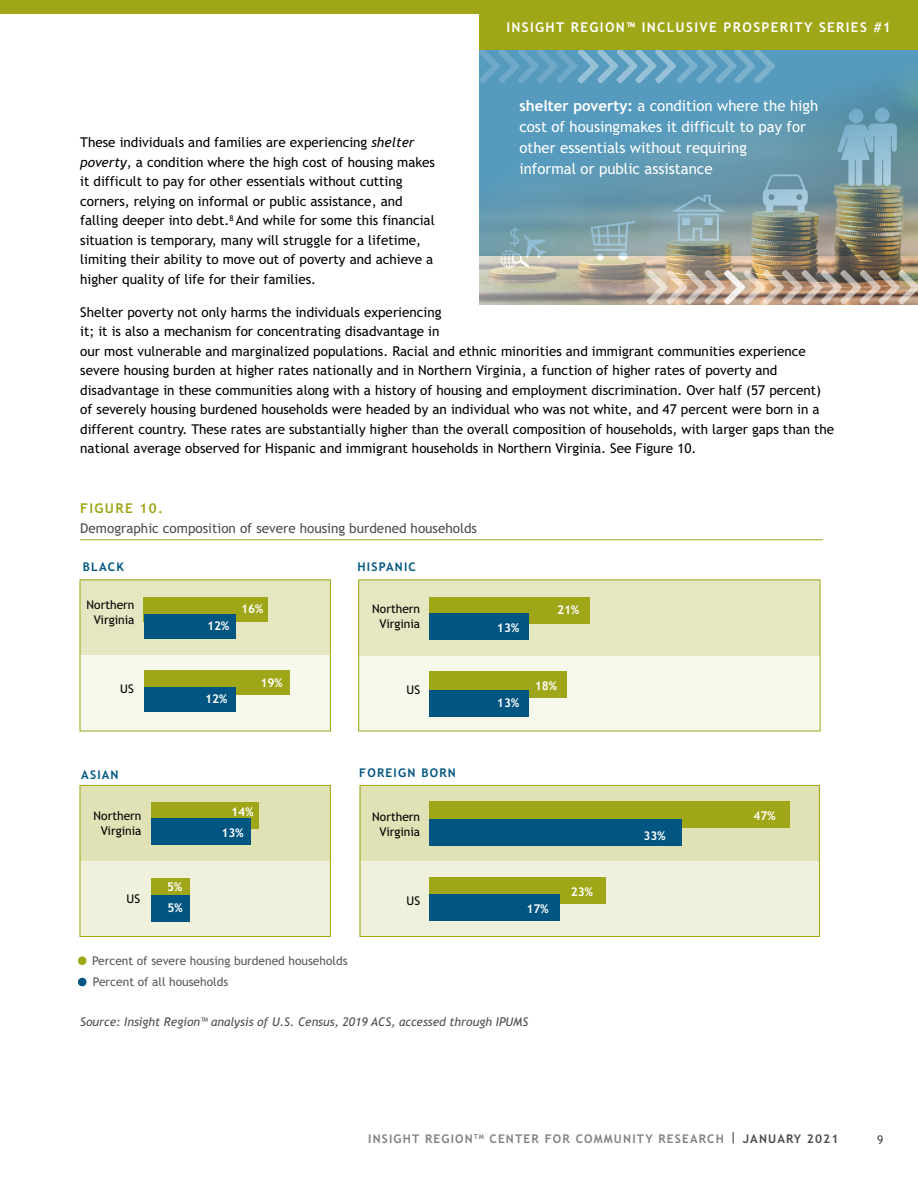
<style>
.page{position:relative;width:918px;height:1188px;background:#fff}
.page>*{position:absolute;margin:0;border:0;box-sizing:border-box;transform-origin:0 0}
.t1{font:15px/21px "Trebuchet";color:#fff}
.t2{font:13.5px/19.5px "Trebuchet";color:#000}
.t3{font:13.5px "Trebuchet";color:#4d4d4f}
.t4{font:700 13.5px "Trebuchet";letter-spacing:.1em;color:#fff}
.t5{font:700 13.5px "Trebuchet";letter-spacing:.1em;color:#9fa617}
.t6{font:12px/15px "Trebuchet";color:#000;text-align:center}
.t7{font:italic 12px "Trebuchet";color:#4d4d4f}
.t8{font:12px/21.3px "Trebuchet";color:#58595b}
.t9{font:700 12px "Trebuchet";letter-spacing:.095em;color:#808285}
.t10{font:700 12px/21.6px "Trebuchet";color:#fff}
.t11{font:700 12px "Trebuchet";letter-spacing:.1em;color:#005581}
.t12{font:12px "Trebuchet";color:#4d4d4f}
.s1{font-weight:700}
.s2{font-style:italic}
.s3{color:#4d4d4f}
</style>
<div class="page">
<div style="left:0;top:0;width:918px;height:14px;background:#9fa617"></div>
<img style="left:479px;top:49px;width:439px;height:256px">
<div style="left:80px;top:579px;width:250px;height:152px;background:#f7f8ec"></div>
<div style="left:359px;top:579px;width:461px;height:152px;background:#f7f8ec"></div>
<div style="left:80px;top:785px;width:250px;height:152px;background:#f0f1dc"></div>
<div style="left:80px;top:785px;width:250px;height:75px;background:#e0e2b5"></div>
<div style="left:359px;top:581px;width:461px;height:75px;background:#e5e7c2"></div>
<div style="left:80px;top:580px;width:250px;height:75px;background:#e5e7c2"></div>
<svg style="left:359px;top:785px;width:459px;height:151px;background:#e8eacb"></svg>
<div style="left:151px;top:878px;width:39px;height:27px;background:#9fa617"></div>
<div style="left:429px;top:671px;width:138px;height:27px;background:#9fa617"></div>
<div style="left:429px;top:877px;width:176px;height:27px;background:#9fa617"></div>
<div style="left:151px;top:802px;width:108px;height:27px;background:#9fa617"></div>
<div style="left:429px;top:597px;width:161px;height:27px;background:#9fa617"></div>
<div style="left:429px;top:801px;width:360px;height:27px;background:#9fa617"></div>
<div style="left:78px;top:956px;width:9px;height:9px;background:#9fa617;border-radius:50%"></div>
<div style="left:78px;top:978px;width:9px;height:8px;background:#005581;border-radius:50%"></div>
<div style="left:144px;top:597px;width:124px;height:24px;background:#9fa617"></div>
<div style="left:144px;top:670px;width:146px;height:24px;background:#9fa617"></div>
<div style="left:144px;top:614px;width:92px;height:24px;background:#005581"></div>
<div style="left:144px;top:687px;width:92px;height:25px;background:#005581"></div>
<div style="left:151px;top:818px;width:100px;height:27px;background:#005581"></div>
<div style="left:151px;top:895px;width:39px;height:27px;background:#005581"></div>
<div style="left:429px;top:613px;width:100px;height:27px;background:#005581"></div>
<div style="left:429px;top:690px;width:100px;height:27px;background:#005581"></div>
<div style="left:429px;top:819px;width:253px;height:27px;background:#005581"></div>
<div style="left:429px;top:894px;width:130px;height:27px;background:#005581"></div>
<div style="left:80px;top:785px;width:251px;height:152px;border:1px solid #9fa617"></div>
<div style="left:360px;top:785px;width:460px;height:152px;border:1px solid #9fa617"></div>
<hr style="left:80px;top:540px;width:743px;height:1px;background:#9fa617">
<svg style="left:479px;top:49px;width:296px;height:34px;background:#68a5bf"></svg>
<img style="left:647px;top:270px;width:271px;height:35px">
<div style="left:479px;top:2px;width:439px;height:47px;background:#9fa617"></div>
<p class="t4" style="left:506px;top:19px;width:386px">INSIGHT REGION™ INCLUSIVE PROSPERITY SERIES #1</p>
<p class="t1" style="left:519px;top:96px;width:300px"><span class="s1">shelter poverty:</span> a condition where the high cost of housingmakes it difficult to pay for other essentials without requiring<br>informal or public assistance</p>
<p class="t2" style="left:80px;top:133px;width:356px">These individuals and families are experiencing <span class="s2">shelter poverty</span>, a condition where the high cost of housing makes it difficult to pay for other essentials without cutting corners, relying on informal or public assistance, and falling deeper into debt.<sup>8</sup> And while for some this financial situation is temporary, many will struggle for a lifetime, limiting their ability to move out of poverty and achieve a higher quality of life for their families.</p>
<p class="t2" style="left:80px;top:302px;width:756px">Shelter poverty not only harms the individuals experiencing<br>it; it is also a mechanism for concentrating disadvantage in<br>our most vulnerable and marginalized populations. Racial and ethnic minorities and immigrant communities experience severe housing burden at higher rates nationally and in Northern Virginia, a function of higher rates of poverty and disadvantage in these communities along with a history of housing and employment discrimination. Over half (57 percent) of severely housing burdened households were headed by an individual who was not white, and 47 percent were born in a different country. These rates are substantially higher than the overall composition of households, with larger gaps than the national average observed for Hispanic and immigrant households in Northern Virginia. See Figure 10.</p>
<p class="t5" style="left:80px;top:500px;width:84px">FIGURE 10.</p>
<p class="t3" style="left:80px;top:520px;width:398px">Demographic composition of severe housing burdened households</p>
<p class="t11" style="left:83px;top:559px;width:42px">BLACK</p>
<p class="t11" style="left:357px;top:560px;width:60px">HISPANIC</p>
<p class="t6" style="left:87px;top:598px;width:49px">Northern<br>Virginia</p>
<p class="t10" style="left:207px;top:615px;width:24px">12%</p>
<p class="t10" style="left:241px;top:598px;width:24px">16%</p>
<p class="t6" style="left:372px;top:601px;width:49px;text-align:right">Northern<br>Virginia</p>
<p class="t10" style="left:497px;top:617px;width:24px">13%</p>
<p class="t10" style="left:557px;top:599px;width:24px">21%</p>
<p class="t6" style="left:120px;top:681px;width:15px">US</p>
<p class="t10" style="left:205px;top:688px;width:24px">12%</p>
<p class="t10" style="left:261px;top:672px;width:24px">19%</p>
<p class="t6" style="left:407px;top:683px;width:15px">US</p>
<p class="t10" style="left:497px;top:692px;width:24px">13%</p>
<p class="t10" style="left:535px;top:675px;width:24px">18%</p>
<p class="t11" style="left:81px;top:768px;width:39px">ASIAN</p>
<p class="t11" style="left:359px;top:766px;width:98px">FOREIGN BORN</p>
<p class="t6" style="left:94px;top:808px;width:49px">Northern<br>Virginia</p>
<p class="t10" style="left:231px;top:801px;width:24px">14%</p>
<p class="t10" style="left:221px;top:822px;width:24px">13%</p>
<p class="t6" style="left:372px;top:810px;width:49px;text-align:right">Northern<br>Virginia</p>
<p class="t6" style="left:127px;top:891px;width:15px">US</p>
<p class="t10" style="left:167px;top:875px;width:17px">5%<br>5%</p>
<p class="t6" style="left:407px;top:893px;width:15px">US</p>
<p class="t10" style="left:527px;top:898px;width:24px">17%</p>
<p class="t10" style="left:571px;top:880px;width:24px">23%</p>
<p class="t8" style="left:92px;top:950px;width:257px">Percent of severe housing burdened households<br>Percent of all households</p>
<p class="t7" style="left:80px;top:1014px;width:449px">Source: Insight Region™ analysis of U.S. Census, 2019 ACS, accessed through IPUMS</p>
<p class="t10" style="left:643px;top:825px;width:24px">33%</p>
<p class="t10" style="left:754px;top:805px;width:24px">47%</p>
<p class="t9" style="left:368px;top:1132px;width:472px">INSIGHT REGION<sup>TM</sup> CENTER FOR COMMUNITY RESEARCH <span class="s3">| JANUARY 2021</span></p>
<p class="t12" style="left:877px;top:1133px;width:8px">9</p>
</div>
